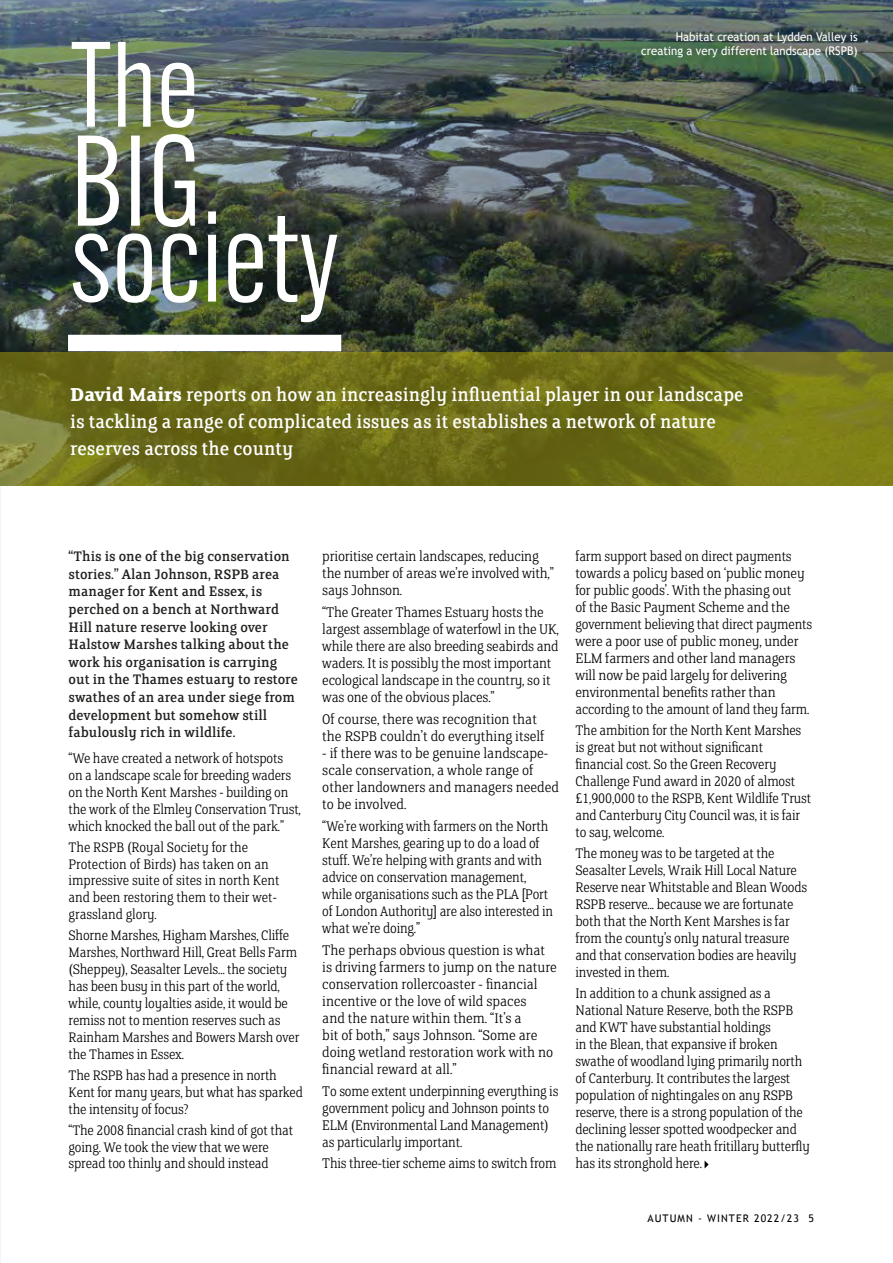
<style>
.page{position:relative;width:893px;height:1263px;background:#fff}
.page>*{position:absolute;margin:0;border:0;box-sizing:border-box;transform-origin:0 0}
.t1{font:126px "Alternate Gothic ATF";color:#fff}
.t2{font:118.5px "Alternate Gothic ATF";color:#fff}
.t3{font:21px/27px "FS Clerkenwell";color:#fff}
.Paragraph_Style_1{font:300 15.6px/17.1px "FS Clerkenwell";letter-spacing:-.01em;color:#000}
.Paragraph_Style_1-2{font:300 15.6px/17.1px "FS Clerkenwell";letter-spacing:-.01em;color:#000;scale:.96 1}
.Paragraph_Style_1-3{font:300 15.45px/17px "FS Clerkenwell";letter-spacing:-.01em;color:#000;scale:.96 1}
.Paragraph_Style_1-4{font:300 15.45px/17px "FS Clerkenwell";letter-spacing:-.01em;color:#000}
.Paragraph_Style_1-5{font:15.45px/17.7px "FS Clerkenwell";color:#1f1f1d}
.Caption_2020{font:12px/13.5px "Trebuchet MS";color:#fff;text-align:right;scale:.95 1}
.t4{font:10.5px "Trebuchet MS";letter-spacing:.1em;color:#000}
.s1{font-weight:700}
</style>
<div class="page">
<img style="left:0;top:486px;width:1px;height:433px">
<img style="left:0;top:0;width:893px;height:352px">
<svg style="left:0;top:352px;width:893px;height:134px;background:#6e6e18"></svg>
<svg style="left:704px;top:1160px;width:5px;height:8px"></svg>
<div style="left:68px;top:335px;width:273px;height:16px;background:#fff"></div>
<p class="t2" style="left:70px;top:13px;width:130px">The</p>
<p class="t1" style="left:70px;top:105px;width:134px">BIG</p>
<p class="t1" style="left:70px;top:181px;width:271px">society</p>
<p class="Caption_2020" style="left:641px;top:30px;width:230px">Habitat creation at Lydden Valley is creating a very different landscape (RSPB)</p>
<p class="t3" style="left:70px;top:382px;width:675px"><span class="s1">David Mairs</span> reports on how an increasingly influential player in our landscape is tackling a range of complicated issues as it establishes a network of nature reserves across the county</p>
<p class="Paragraph_Style_1-5" style="left:69px;top:548px;width:231px">“This is one of the big conservation stories.” Alan Johnson, RSPB area manager for Kent and Essex, is perched on a bench at Northward<br>Hill nature reserve looking over<br>Halstow Marshes talking about the work his organisation is carrying out in the Thames estuary to restore swathes of an area under siege from development but somehow still fabulously rich in wildlife.</p>
<p class="Paragraph_Style_1-4" style="left:69px;top:751px;width:234px">“We have created a network of hotspots on a landscape scale for breeding waders on the North Kent Marshes - building on the work of the Elmley Conservation Trust, which knocked the ball out of the park.”</p>
<p class="Paragraph_Style_1-4" style="left:69px;top:839px;width:213px">The RSPB (Royal Society for the<br>Protection of Birds) has taken on an impressive suite of sites in north Kent and been restoring them to their wet&shy;grassland glory.</p>
<p class="Paragraph_Style_1-4" style="left:69px;top:928px;width:232px">Shorne Marshes, Higham Marshes, Cliffe Marshes, Northward Hill, Great Bells Farm (Sheppey), Seasalter Levels… the society has been busy in this part of the world, while, county loyalties aside, it would be remiss not to mention reserves such as Rainham Marshes and Bowers Marsh over the Thames in Essex.</p>
<p class="Paragraph_Style_1-4" style="left:69px;top:1067px;width:236px">The RSPB has had a presence in north<br>Kent for many years, but what has sparked the intensity of focus?</p>
<p class="Paragraph_Style_1-4" style="left:69px;top:1122px;width:226px">“The 2008 financial crash kind of got that going. We took the view that we were spread too thinly and should instead</p>
<p class="Paragraph_Style_1" style="left:322px;top:549px;width:233px">prioritise certain landscapes, reducing the number of areas we’re involved with,” says Johnson.</p>
<p class="Paragraph_Style_1" style="left:322px;top:604px;width:238px">“The Greater Thames Estuary hosts the largest assemblage of waterfowl in the UK, while there are also breeding seabirds and waders. It is possibly the most important ecological landscape in the country, so it was one of the obvious places.”</p>
<p class="Paragraph_Style_1" style="left:322px;top:711px;width:224px">Of course, there was recognition that the RSPB couldn’t do everything itself</p>
<p class="Paragraph_Style_1" style="left:322px;top:745px;width:238px">- if there was to be genuine landscape&shy;scale conservation, a whole range of other landowners and managers needed to be involved.</p>
<p class="Paragraph_Style_1-2" style="left:322px;top:818px;width:242px">“We’re working with farmers on the North Kent Marshes, gearing up to do a load of stuff. We’re helping with grants and with advice on conservation management, while organisations such as the PLA [Port of London Authority] are also interested in what we’re doing.”</p>
<p class="Paragraph_Style_1" style="left:322px;top:942px;width:236px">The perhaps obvious question is what is driving farmers to jump on the nature conservation rollercoaster - financial incentive or the love of wild spaces<br>and the nature within them. “It’s a<br>bit of both,” says Johnson. “Some are doing wetland restoration work with no financial reward at all.”</p>
<p class="Paragraph_Style_1-2" style="left:322px;top:1083px;width:247px">To some extent underpinning everything is government policy and Johnson points to ELM (Environmental Land Management) as particularly important.</p>
<p class="Paragraph_Style_1-2" style="left:322px;top:1156px;width:245px">This three-tier scheme aims to switch from</p>
<p class="Paragraph_Style_1-3" style="left:575px;top:549px;width:248px">farm support based on direct payments towards a policy based on ‘public money for public goods’. With the phasing out<br>of the Basic Payment Scheme and the government believing that direct payments were a poor use of public money, under ELM farmers and other land managers will now be paid largely for delivering environmental benefits rather than according to the amount of land they farm.</p>
<p class="Paragraph_Style_1-3" style="left:575px;top:723px;width:247px">The ambition for the North Kent Marshes is great but not without significant financial cost. So the Green Recovery Challenge Fund award in 2020 of almost £1,900,000 to the RSPB, Kent Wildlife Trust and Canterbury City Council was, it is fair to say, welcome.</p>
<p class="Paragraph_Style_1-3" style="left:575px;top:846px;width:243px">The money was to be targeted at the Seasalter Levels, Wraik Hill Local Nature Reserve near Whitstable and Blean Woods RSPB reserve... because we are fortunate both that the North Kent Marshes is far from the county’s only natural treasure and that conservation bodies are heavily invested in them.</p>
<p class="Paragraph_Style_1-3" style="left:575px;top:986px;width:246px">In addition to a chunk assigned as a National Nature Reserve, both the RSPB and KWT have substantial holdings<br>in the Blean, that expansive if broken swathe of woodland lying primarily north of Canterbury. It contributes the largest population of nightingales on any RSPB reserve, there is a strong population of the declining lesser spotted woodpecker and the nationally rare heath fritillary butterfly has its stronghold here.</p>
<p class="t4" style="left:647px;top:1212px;width:168px">AUTUMN - WINTER 2022/23 5</p>
</div>
